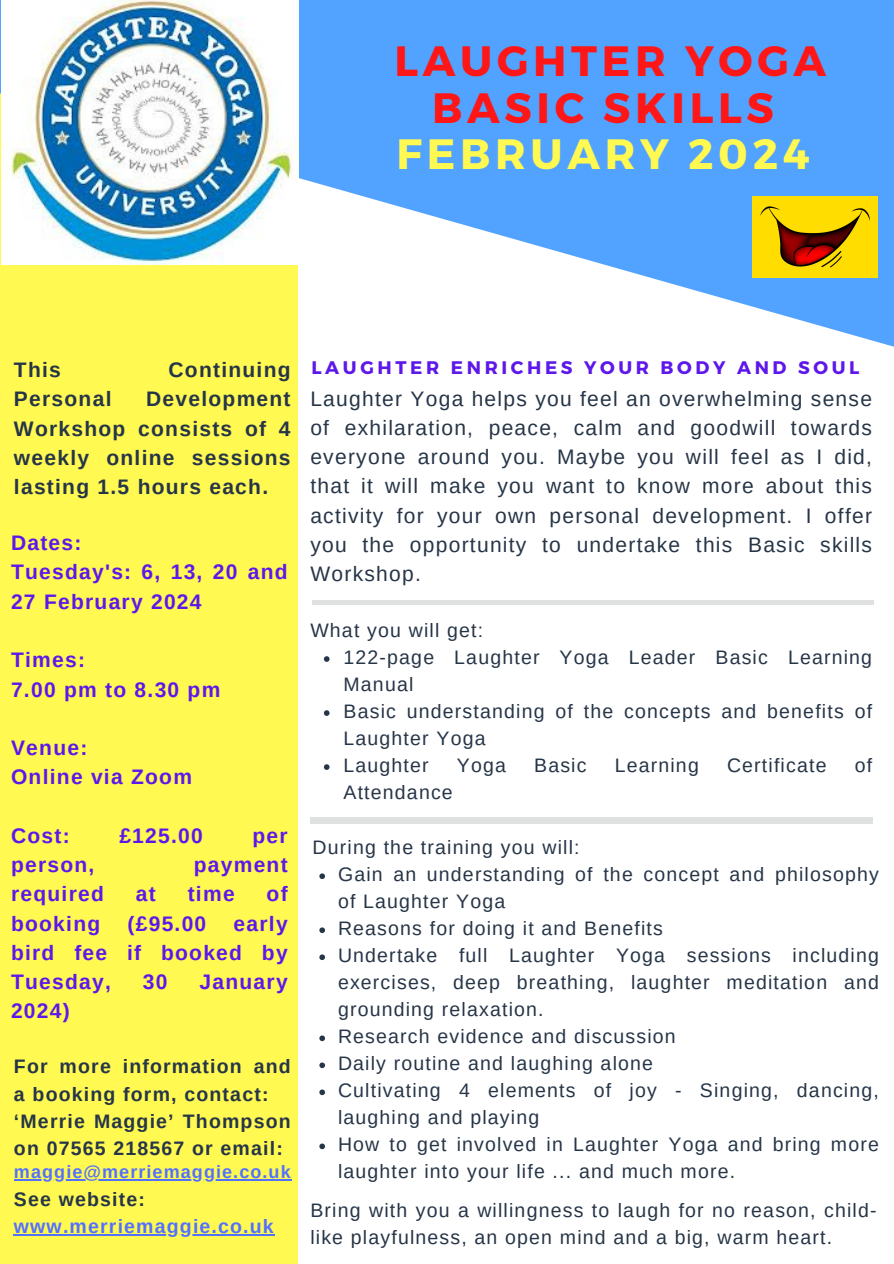
<style>
.page{position:relative;width:894px;height:1264px;background:#fff}
.page>*{position:absolute;margin:0;border:0;box-sizing:border-box;transform-origin:0 0}
.t1{font:700 42.45px/46.2px "Montserrat";letter-spacing:.11em;color:#ff1616;text-align:center}
.t2{font:700 42.45px "Montserrat";letter-spacing:.11em;color:#fff952}
.t3{font:21px/29.2px "Arimo";letter-spacing:.06em;color:#263547;text-align:justify}
.t4{font:700 21px/29.2px "Arimo";letter-spacing:.06em;color:#5e17eb}
.t5{font:700 21px/29.2px "Arimo";letter-spacing:.06em;color:#263547;text-align:justify}
.t6{font:19.5px/27px "Arimo";letter-spacing:.06em;color:#263547}
.t7{font:700 19.5px/27px "Arimo";letter-spacing:.06em;color:#263547}
.t8{font:700 19.5px "Arimo";letter-spacing:.06em;color:#5271ff}
.t9{font:700 18.15px "Montserrat";letter-spacing:.2em;color:#5e17eb}
.t10{font:700 18px "Arimo";letter-spacing:.06em;color:#5271ff}
</style>
<div class="page">
<div style="left:0;top:49px;width:297px;height:1214px;background:#fff952"></div>
<div style="left:312px;top:600px;width:561px;height:5px;background:#dfe0e0"></div>
<svg style="left:319px;top:873px;width:6px;height:6px"></svg>
<svg style="left:319px;top:927px;width:6px;height:6px"></svg>
<svg style="left:319px;top:954px;width:6px;height:6px"></svg>
<svg style="left:319px;top:1035px;width:6px;height:6px"></svg>
<svg style="left:319px;top:1062px;width:6px;height:6px"></svg>
<svg style="left:319px;top:1089px;width:6px;height:6px"></svg>
<svg style="left:319px;top:1143px;width:6px;height:6px"></svg>
<hr style="left:14px;top:1179px;width:278px;height:1px;background:#5271ff">
<hr style="left:14px;top:1234px;width:261px;height:1px;background:#5271ff">
<svg style="left:0;top:0;width:893px;height:380px;fill:#52a2ff"></svg>
<div style="left:310px;top:817px;width:563px;height:7px;background:#dfe0e0"></div>
<img style="left:1px;top:0;width:297px;height:264px">
<img style="left:752px;top:196px;width:125px;height:81px">
<svg style="left:324px;top:656px;width:5px;height:6px"></svg>
<svg style="left:324px;top:710px;width:5px;height:6px"></svg>
<svg style="left:324px;top:764px;width:5px;height:6px"></svg>
<p class="t1" style="left:394px;top:36px;width:433px">LAUGHTER YOGA<br>BASIC SKILLS</p>
<p class="t2" style="left:396px;top:126px;width:414px">FEBRUARY 2024</p>
<p class="t5" style="left:14px;top:355px;width:48px">This</p>
<p class="t5" style="left:168px;top:355px;width:124px">Continuing</p>
<p class="t5" style="left:14px;top:384px;width:99px">Personal</p>
<p class="t5" style="left:14px;top:384px;width:278px;text-indent:132px">Development Workshop consists of 4 weekly online sessions lasting 1.5 hours each.</p>
<p class="t4" style="left:11px;top:528px;width:72px">Dates:</p>
<p class="t4" style="left:11px;top:557px;width:278px">Tuesday's: 6, 13, 20 and<br>27 February 2024</p>
<p class="t4" style="left:11px;top:645px;width:75px">Times:</p>
<p class="t4" style="left:11px;top:674px;width:211px">7.00 pm to 8.30 pm</p>
<p class="t4" style="left:11px;top:733px;width:78px">Venue:</p>
<p class="t4" style="left:11px;top:762px;width:182px">Online via Zoom</p>
<p class="t4" style="left:11px;top:821px;width:60px">Cost:</p>
<p class="t4" style="left:119px;top:821px;width:85px">£125.00</p>
<p class="t4" style="left:252px;top:821px;width:37px">per</p>
<p class="t4" style="left:11px;top:850px;width:85px">person,</p>
<p class="t4" style="left:194px;top:850px;width:95px">payment</p>
<p class="t4" style="left:11px;top:879px;width:94px">required</p>
<p class="t4" style="left:136px;top:879px;width:21px">at</p>
<p class="t4" style="left:188px;top:879px;width:48px">time</p>
<p class="t4" style="left:266px;top:879px;width:23px">of</p>
<p class="t4" style="left:11px;top:908px;width:91px">booking</p>
<p class="t4" style="left:127px;top:908px;width:80px">(£95.00</p>
<p class="t4" style="left:11px;top:908px;width:278px;text-align:justify;text-indent:222px">early bird fee if booked by Tuesday,</p>
<p class="t4" style="left:143px;top:967px;width:26px">30</p>
<p class="t4" style="left:199px;top:967px;width:90px">January</p>
<p class="t4" style="left:11px;top:996px;width:60px">2024)</p>
<p class="t7" style="left:14px;top:1053px;width:278px">For more information and a booking form, contact:</p>
<p class="t7" style="left:14px;top:1107px;width:278px">‘Merrie Maggie’ Thompson on 07565 218567 or email:</p>
<p class="t10" style="left:14px;top:1161px;width:278px">maggie@merriemaggie.co.uk</p>
<p class="t7" style="left:14px;top:1185px;width:132px">See website:</p>
<p class="t8" style="left:14px;top:1215px;width:261px">www.merriemaggie.co.uk</p>
<p class="t9" style="left:311px;top:356px;width:549px">LAUGHTER ENRICHES YOUR BODY AND SOUL</p>
<p class="t3" style="left:310px;top:383px;width:563px">Laughter Yoga helps you feel an overwhelming sense of exhilaration, peace, calm and goodwill towards everyone around you. Maybe you will feel as I did, that it will make you want to know more about this activity for your own personal development. I offer you the opportunity to undertake this Basic skills Workshop.</p>
<p class="t6" style="left:310px;top:617px;width:174px">What you will get:</p>
<p class="t6" style="left:343px;top:644px;width:530px">122-page Laughter Yoga Leader Basic Learning<br>Manual</p>
<p class="t6" style="left:343px;top:698px;width:530px">Basic understanding of the concepts and benefits of<br>Laughter Yoga</p>
<p class="t6" style="left:343px;top:752px;width:87px">Laughter</p>
<p class="t6" style="left:457px;top:752px;width:51px">Yoga</p>
<p class="t6" style="left:534px;top:752px;width:54px">Basic</p>
<p class="t6" style="left:614px;top:752px;width:86px">Learning</p>
<p class="t6" style="left:726px;top:752px;width:101px">Certificate</p>
<p class="t6" style="left:854px;top:752px;width:19px">of</p>
<p class="t6" style="left:343px;top:779px;width:111px">Attendance</p>
<p class="t6" style="left:312px;top:834px;width:268px">During the training you will:</p>
<p class="t6" style="left:338px;top:861px;width:542px">Gain an understanding of the concept and philosophy of Laughter Yoga</p>
<p class="t6" style="left:338px;top:915px;width:326px">Reasons for doing it and Benefits</p>
<p class="t6" style="left:338px;top:942px;width:542px;text-align:justify">Undertake full Laughter Yoga sessions including exercises, deep breathing, laughter meditation and grounding relaxation.</p>
<p class="t6" style="left:338px;top:1023px;width:339px">Research evidence and discussion</p>
<p class="t6" style="left:338px;top:1050px;width:316px">Daily routine and laughing alone</p>
<p class="t6" style="left:338px;top:1077px;width:542px">Cultivating 4 elements of joy - Singing, dancing, laughing and playing</p>
<p class="t6" style="left:338px;top:1131px;width:542px">How to get involved in Laughter Yoga and bring more laughter into your life ... and much more.</p>
<p class="t6" style="left:310px;top:1196px;width:567px">Bring with you a willingness to laugh for no reason, child&shy;like playfulness, an open mind and a big, warm heart.</p>
</div>
